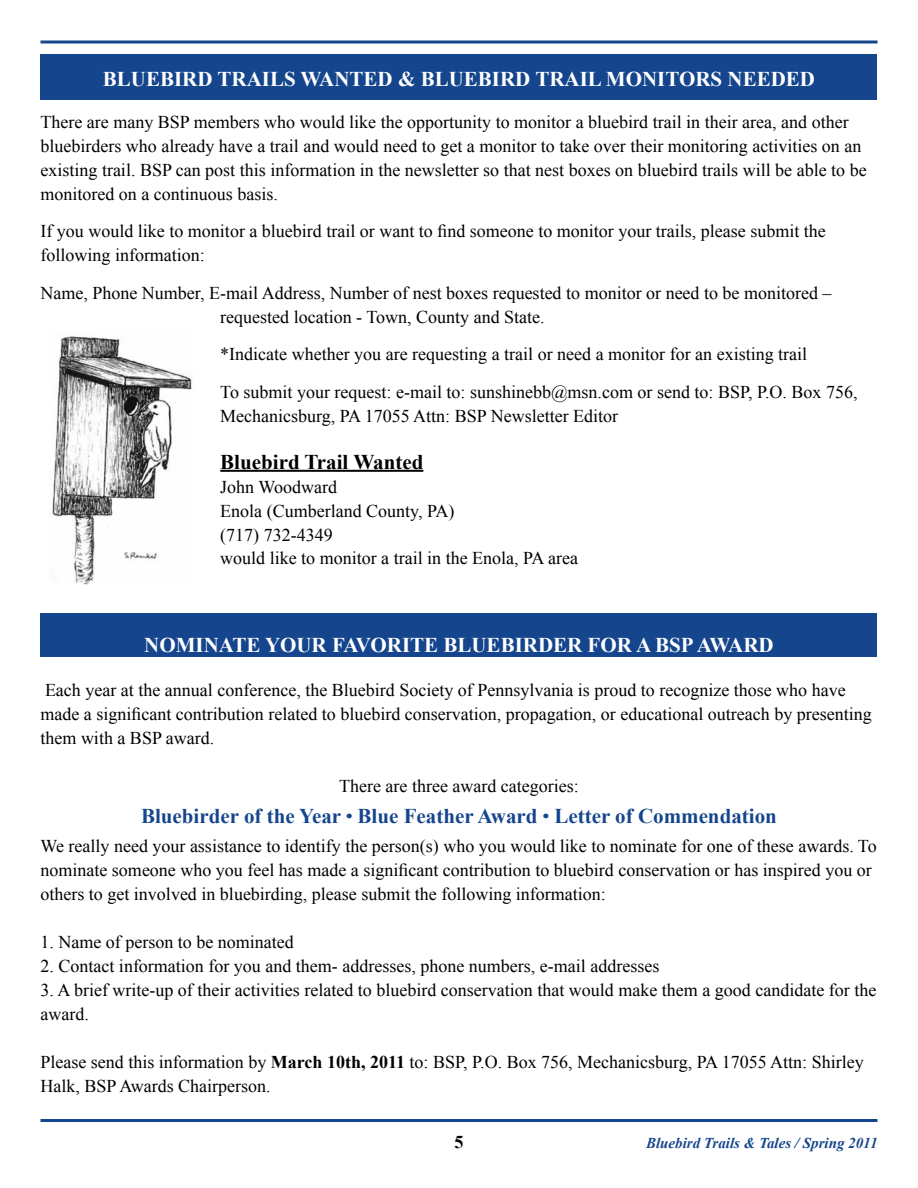
<style>
.page{position:relative;width:918px;height:1188px;background:#fff}
.page>*{position:absolute;margin:0;border:0;box-sizing:border-box;transform-origin:0 0}
.t1{font:700 21px "Times New Roman";color:#fff}
.t2{font:700 21px "Times New Roman";color:#15458d}
.t3{font:700 21px "Times New Roman";color:#000}
.t4{font:18px/24px "Times New Roman";color:#000}
.t5{font:700 18px "Times New Roman";color:#000}
.t6{font:italic 700 15px "Times New Roman";color:#15458d}
.s1{font-size:18px}
.s2{font-weight:700}
</style>
<div class="page">
<svg style="left:40px;top:40px;width:838px;height:4px;background:#4f73a9"></svg>
<hr style="left:40px;top:1119px;width:838px;height:3px;background:#15458d">
<div style="left:40px;top:54px;width:838px;height:45px;background:#15458d"></div>
<div style="left:40px;top:613px;width:838px;height:44px;background:#15458d"></div>
<hr style="left:220px;top:470px;width:203px;height:2px;background:#000">
<img style="left:50px;top:336px;width:143px;height:248px">
<p class="t1" style="left:103px;top:65px;width:640px">BLUEBIRD TRAILS WANTED &amp; BLUEBIRD TRAIL MONITORS NEEDED</p>
<p class="t4" style="left:40px;top:110px;width:828px">There are many BSP members who would like the opportunity to monitor a bluebird trail in their area, and other bluebirders who already have a trail and would need to get a monitor to take over their monitoring activities on an existing trail. BSP can post this information in the newsletter so that nest boxes on bluebird trails will be able to be monitored on a continuous basis.</p>
<p class="t4" style="left:40px;top:219px;width:787px">If you would like to monitor a bluebird trail or want to find someone to monitor your trails, please submit the following information:</p>
<p class="t4" style="left:220px;top:281px;width:613px;text-indent:-180px">Name, Phone Number, E-mail Address, Number of nest boxes requested to monitor or need to be monitored – requested location - Town, County and State.</p>
<p class="t4" style="left:220px;top:335px;width:639px;line-height:37.5px">*Indicate whether you are requesting a trail or need a monitor for an existing trail<br>To submit your request: e-mail to: sunshinebb@msn.com or send to: BSP, P.O. Box 756,</p>
<p class="t4" style="left:220px;top:404px;width:399px">Mechanicsburg, PA 17055 Attn: BSP Newsletter Editor</p>
<p class="t3" style="left:220px;top:447px;width:205px">BLUEBIRD TRAIL WANTED</p>
<p class="t4" style="left:220px;top:474px;width:359px">John Woodward<br>Enola (Cumberland County, PA)<br>(717) 732-4349<br>would like to monitor a trail in the Enola, PA area</p>
<p class="t1" style="left:144px;top:631px;width:627px">NOMINATE YOUR FAVORITE BLUEBIRDER FOR A BSP AWARD</p>
<p class="t4" style="left:40px;top:677px;width:833px">Each year at the annual conference, the Bluebird Society of Pennsylvania is proud to recognize those who have made a significant contribution related to bluebird conservation, propagation, or educational outreach by presenting them with a BSP award.</p>
<p class="t4" style="left:339px;top:773px;width:241px">There are three award categories:</p>
<p class="t2" style="left:141px;top:802px;width:637px">BLUEBIRDER OF THE YEAR <span class="s1">•</span> BLUE FEATHER AWARD <span class="s1">•</span> LETTER OF COMMENDATION</p>
<p class="t4" style="left:40px;top:833px;width:838px">We really need your assistance to identify the person(s) who you would like to nominate for one of these awards. To nominate someone who you feel has made a significant contribution to bluebird conservation or has inspired you or others to get involved in bluebirding, please submit the following information:</p>
<p class="t4" style="left:40px;top:929px;width:255px">1. Name of person to be nominated</p>
<p class="t4" style="left:40px;top:953px;width:620px">2. Contact information for you and them- addresses, phone numbers, e-mail addresses</p>
<p class="t4" style="left:40px;top:977px;width:837px">3. A brief write-up of their activities related to bluebird conservation that would make them a good candidate for the award.</p>
<p class="t4" style="left:40px;top:1049px;width:825px">Please send this information by <span class="s2">MARCH 10TH, 2011</span> to: BSP, P.O. Box 756, Mechanicsburg, PA 17055 Attn: Shirley<br>Halk, BSP Awards Chairperson.</p>
<p class="t5" style="left:454px;top:1129px;width:10px">5</p>
<p class="t6" style="left:646px;top:1132px;width:233px">Bluebird Trails &amp; Tales / Spring 2011</p>
</div>
